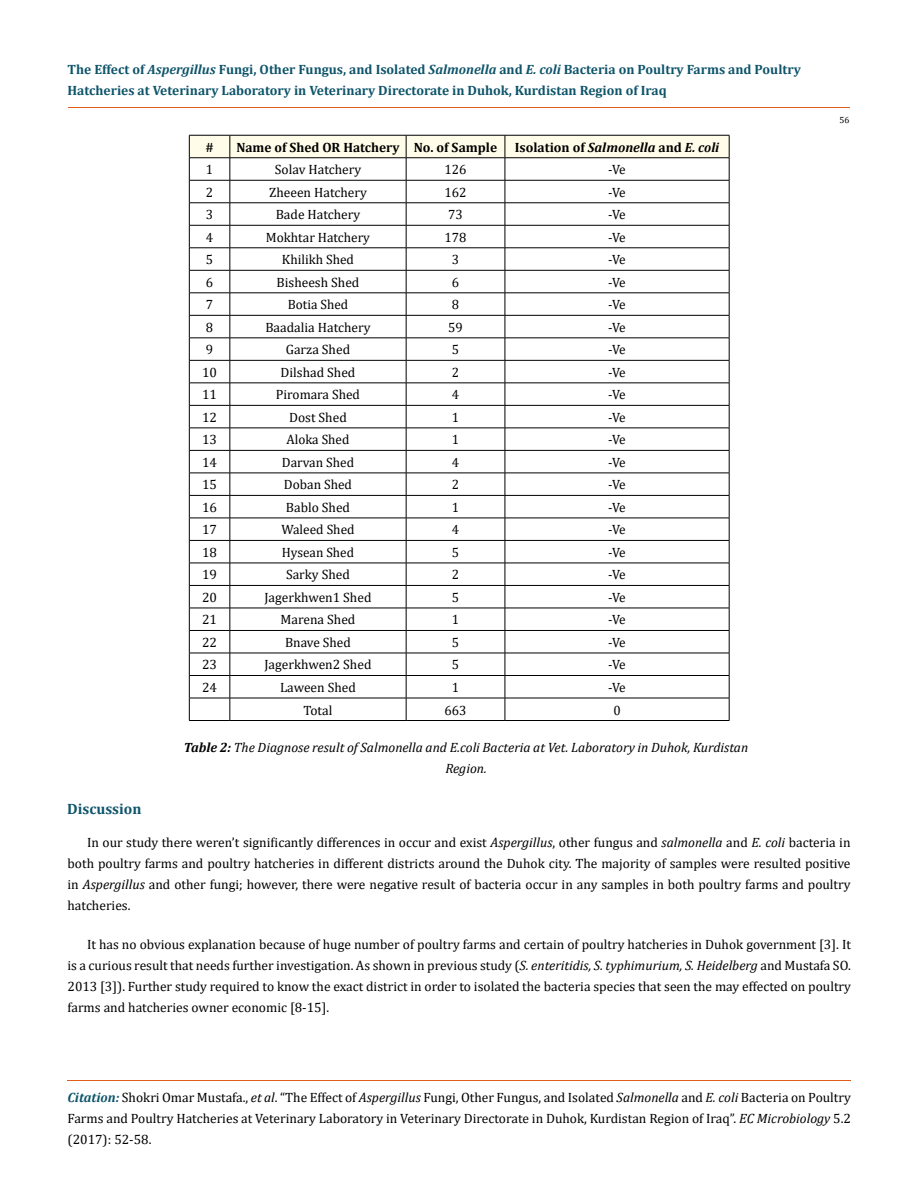
<style>
.page{position:relative;width:917px;height:1190px;background:#fff}
.page>*{position:absolute;margin:0;border:0;box-sizing:border-box;transform-origin:0 0}
.t1{font:700 15px "Cambria";color:#0e546a}
.t2{font:13.5px/21px "Cambria";color:#000;text-align:justify}
.t3{font:700 13.5px/21px "Cambria";color:#0e546a}
.t4{font:italic 13.5px/21px "Cambria";color:#000;text-align:center}
.t5{font:700 13.5px "Cambria";color:#000}
.t6{font:italic 700 13.5px "Cambria";color:#000}
.t7{font:9px "Cambria";color:#000}
.s1{font-style:italic}
.s2{font-style:normal}
.s3{font-weight:700}
.s4{font-weight:700;font-style:italic;color:#0e546a}
</style>
<div class="page">
<hr style="left:68px;top:108px;width:781px;height:1px;background:#e05d1a">
<hr style="left:68px;top:1080px;width:782px;height:1px;background:#e05d1a">
<svg style="left:189px;top:135px;width:541px;height:585px"></svg>
<hr style="left:189px;top:720px;width:41px;height:1px;background:#000">
<hr style="left:230px;top:720px;width:176px;height:1px;background:#000">
<hr style="left:406px;top:720px;width:99px;height:1px;background:#000">
<hr style="left:505px;top:720px;width:224px;height:1px;background:#000">
<p class="t3" style="left:68px;top:58px;width:734px">The Effect of <span class="s1">Aspergillus</span> Fungi, Other Fungus, and Isolated <span class="s1">Salmonella</span> and <span class="s1">E. coli</span> Bacteria on Poultry Farms and Poultry<br>Hatcheries at Veterinary Laboratory in Veterinary Directorate in Duhok, Kurdistan Region of Iraq</p>
<p class="t5" style="left:205px;top:138px;width:10px">#</p>
<p class="t5" style="left:236px;top:138px;width:262px">Name of Shed OR Hatchery No. of Sample</p>
<p class="t6" style="left:515px;top:138px;width:206px"><span class="s2">Isolation of</span> Salmonella <span class="s2">and</span> E. coli</p>
<p class="t2" style="left:206px;top:159px;width:9px">1</p>
<p class="t2" style="left:275px;top:159px;width:88px">Solav Hatchery</p>
<p class="t2" style="left:444px;top:159px;width:23px">126</p>
<p class="t2" style="left:608px;top:159px;width:19px">-Ve</p>
<p class="t2" style="left:206px;top:182px;width:9px">2</p>
<p class="t2" style="left:269px;top:182px;width:99px">Zheeen Hatchery</p>
<p class="t2" style="left:444px;top:182px;width:23px">162</p>
<p class="t2" style="left:608px;top:182px;width:19px">-Ve</p>
<p class="t2" style="left:206px;top:204px;width:9px">3</p>
<p class="t2" style="left:276px;top:204px;width:86px">Bade Hatchery</p>
<p class="t2" style="left:448px;top:204px;width:16px">73</p>
<p class="t2" style="left:608px;top:204px;width:19px">-Ve</p>
<p class="t2" style="left:206px;top:227px;width:9px">4</p>
<p class="t2" style="left:266px;top:227px;width:106px">Mokhtar Hatchery</p>
<p class="t2" style="left:444px;top:227px;width:23px">178</p>
<p class="t2" style="left:608px;top:227px;width:19px">-Ve</p>
<p class="t2" style="left:206px;top:249px;width:9px">5</p>
<p class="t2" style="left:282px;top:249px;width:74px">Khilikh Shed</p>
<p class="t2" style="left:452px;top:249px;width:9px">3</p>
<p class="t2" style="left:608px;top:249px;width:19px">-Ve</p>
<p class="t2" style="left:206px;top:272px;width:9px">6</p>
<p class="t2" style="left:276px;top:272px;width:84px">Bisheesh Shed</p>
<p class="t2" style="left:452px;top:272px;width:9px">6</p>
<p class="t2" style="left:608px;top:272px;width:19px">-Ve</p>
<p class="t2" style="left:206px;top:294px;width:9px">7</p>
<p class="t2" style="left:288px;top:294px;width:62px">Botia Shed</p>
<p class="t2" style="left:452px;top:294px;width:9px">8</p>
<p class="t2" style="left:608px;top:294px;width:19px">-Ve</p>
<p class="t2" style="left:206px;top:317px;width:9px">8</p>
<p class="t2" style="left:265px;top:317px;width:107px">Baadalia Hatchery</p>
<p class="t2" style="left:448px;top:317px;width:16px">59</p>
<p class="t2" style="left:608px;top:317px;width:19px">-Ve</p>
<p class="t2" style="left:206px;top:339px;width:9px">9</p>
<p class="t2" style="left:286px;top:339px;width:66px">Garza Shed</p>
<p class="t2" style="left:452px;top:339px;width:9px">5</p>
<p class="t2" style="left:608px;top:339px;width:19px">-Ve</p>
<p class="t2" style="left:202px;top:362px;width:16px">10</p>
<p class="t2" style="left:280px;top:362px;width:76px">Dilshad Shed</p>
<p class="t2" style="left:452px;top:362px;width:9px">2</p>
<p class="t2" style="left:608px;top:362px;width:19px">-Ve</p>
<p class="t2" style="left:202px;top:384px;width:16px">11</p>
<p class="t2" style="left:276px;top:384px;width:86px">Piromara Shed</p>
<p class="t2" style="left:452px;top:384px;width:9px">4</p>
<p class="t2" style="left:608px;top:384px;width:19px">-Ve</p>
<p class="t2" style="left:202px;top:407px;width:16px">12</p>
<p class="t2" style="left:289px;top:407px;width:59px">Dost Shed</p>
<p class="t2" style="left:452px;top:407px;width:9px">1</p>
<p class="t2" style="left:608px;top:407px;width:19px">-Ve</p>
<p class="t2" style="left:202px;top:429px;width:16px">13</p>
<p class="t2" style="left:286px;top:429px;width:64px">Aloka Shed</p>
<p class="t2" style="left:452px;top:429px;width:9px">1</p>
<p class="t2" style="left:608px;top:429px;width:19px">-Ve</p>
<p class="t2" style="left:202px;top:452px;width:16px">14</p>
<p class="t2" style="left:282px;top:452px;width:74px">Darvan Shed</p>
<p class="t2" style="left:452px;top:452px;width:9px">4</p>
<p class="t2" style="left:608px;top:452px;width:19px">-Ve</p>
<p class="t2" style="left:202px;top:474px;width:16px">15</p>
<p class="t2" style="left:284px;top:474px;width:70px">Doban Shed</p>
<p class="t2" style="left:452px;top:474px;width:9px">2</p>
<p class="t2" style="left:608px;top:474px;width:19px">-Ve</p>
<p class="t2" style="left:202px;top:497px;width:16px">16</p>
<p class="t2" style="left:286px;top:497px;width:66px">Bablo Shed</p>
<p class="t2" style="left:452px;top:497px;width:9px">1</p>
<p class="t2" style="left:608px;top:497px;width:19px">-Ve</p>
<p class="t2" style="left:202px;top:519px;width:16px">17</p>
<p class="t2" style="left:281px;top:519px;width:75px">Waleed Shed</p>
<p class="t2" style="left:452px;top:519px;width:9px">4</p>
<p class="t2" style="left:608px;top:519px;width:19px">-Ve</p>
<p class="t2" style="left:202px;top:542px;width:16px">18</p>
<p class="t2" style="left:282px;top:542px;width:74px">Hysean Shed</p>
<p class="t2" style="left:452px;top:542px;width:9px">5</p>
<p class="t2" style="left:608px;top:542px;width:19px">-Ve</p>
<p class="t2" style="left:202px;top:564px;width:16px">19</p>
<p class="t2" style="left:286px;top:564px;width:65px">Sarky Shed</p>
<p class="t2" style="left:452px;top:564px;width:9px">2</p>
<p class="t2" style="left:608px;top:564px;width:19px">-Ve</p>
<p class="t2" style="left:202px;top:587px;width:16px">20</p>
<p class="t2" style="left:264px;top:587px;width:108px">Jagerkhwen1 Shed</p>
<p class="t2" style="left:452px;top:587px;width:9px">5</p>
<p class="t2" style="left:608px;top:587px;width:19px">-Ve</p>
<p class="t2" style="left:202px;top:609px;width:16px">21</p>
<p class="t2" style="left:280px;top:609px;width:76px">Marena Shed</p>
<p class="t2" style="left:452px;top:609px;width:9px">1</p>
<p class="t2" style="left:608px;top:609px;width:19px">-Ve</p>
<p class="t2" style="left:202px;top:632px;width:16px">22</p>
<p class="t2" style="left:285px;top:632px;width:67px">Bnave Shed</p>
<p class="t2" style="left:452px;top:632px;width:9px">5</p>
<p class="t2" style="left:608px;top:632px;width:19px">-Ve</p>
<p class="t2" style="left:202px;top:654px;width:16px">23</p>
<p class="t2" style="left:264px;top:654px;width:108px">Jagerkhwen2 Shed</p>
<p class="t2" style="left:452px;top:654px;width:9px">5</p>
<p class="t2" style="left:608px;top:654px;width:19px">-Ve</p>
<p class="t2" style="left:202px;top:677px;width:16px">24</p>
<p class="t2" style="left:280px;top:677px;width:77px">Laween Shed</p>
<p class="t2" style="left:452px;top:677px;width:9px">1</p>
<p class="t2" style="left:608px;top:677px;width:19px">-Ve</p>
<p class="t2" style="left:303px;top:699px;width:30px">Total</p>
<p class="t2" style="left:444px;top:699px;width:23px">663</p>
<p class="t2" style="left:613px;top:699px;width:9px">0</p>
<p class="t4" style="left:184px;top:736px;width:566px"><span class="s3">Table 2:</span> The Diagnose result of Salmonella and E.coli Bacteria at Vet. Laboratory in Duhok, Kurdistan<br>Region.</p>
<p class="t7" style="left:839px;top:115px;width:11px">56</p>
<p class="t1" style="left:67px;top:798px;width:76px">Discussion</p>
<p class="t2" style="left:68px;top:831px;width:784px;text-indent:19px">In our study there weren’t significantly differences in occur and exist <span class="s1">Aspergillus</span>, other fungus and <span class="s1">salmonella</span> and <span class="s1">E. coli</span> bacteria in both poultry farms and poultry hatcheries in different districts around the Duhok city. The majority of samples were resulted positive in <span class="s1">Aspergillus</span> and other fungi; however, there were negative result of bacteria occur in any samples in both poultry farms and poultry hatcheries.</p>
<p class="t2" style="left:68px;top:933px;width:784px;text-indent:19px">It has no obvious explanation because of huge number of poultry farms and certain of poultry hatcheries in Duhok government [3]. It is a curious result that needs further investigation. As shown in previous study (<span class="s1">S. enteritidis, S. typhimurium, S. Heidelberg</span> and Mustafa SO.<br>2013 [3]). Further study required to know the exact district in order to isolated the bacteria species that seen the may effected on poultry farms and hatcheries owner economic [8-15].</p>
<p class="t2" style="left:68px;top:1086px;width:785px"><span class="s4">Citation:</span> Shokri Omar Mustafa., <span class="s1">et al</span>. “The Effect of <span class="s1">Aspergillus</span> Fungi, Other Fungus, and Isolated <span class="s1">Salmonella</span> and <span class="s1">E. coli</span> Bacteria on Poultry Farms and Poultry Hatcheries at Veterinary Laboratory in Veterinary Directorate in Duhok, Kurdistan Region of Iraq”. <span class="s1">EC Microbiology</span> 5.2 (2017): 52-58.</p>
</div>
